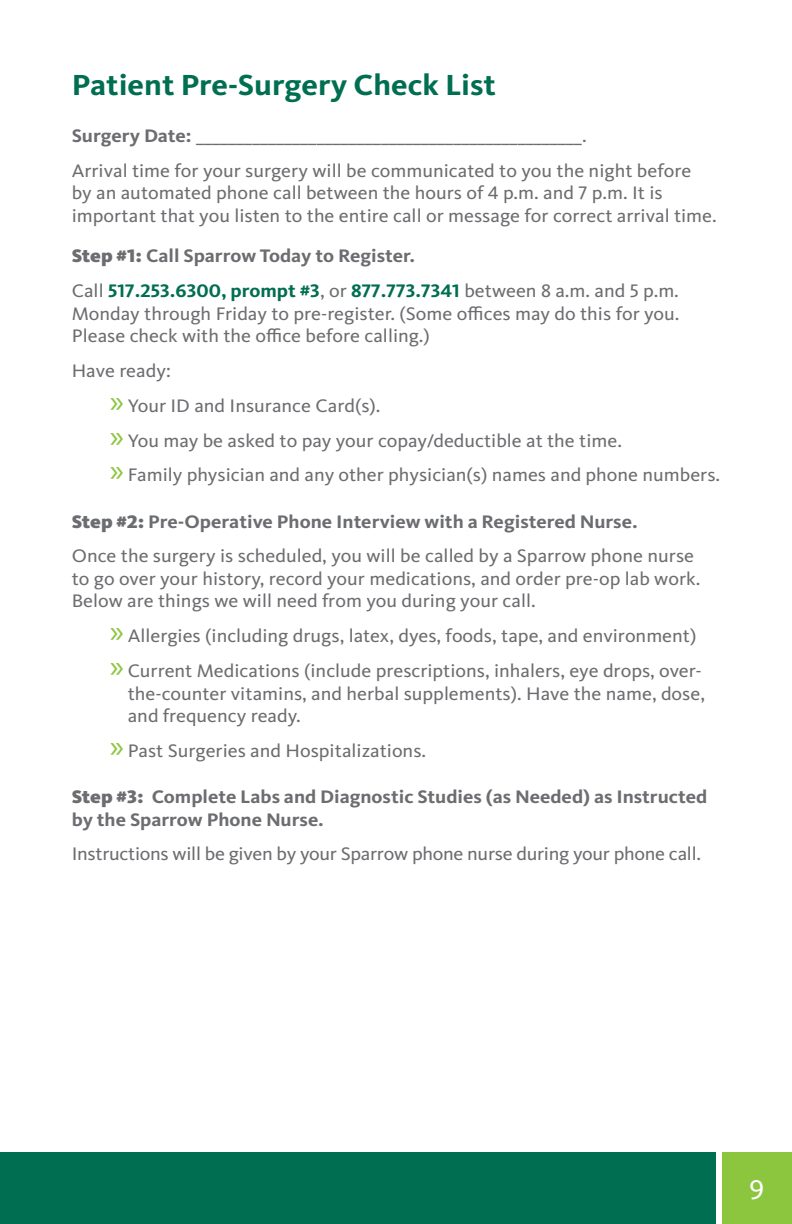
<style>
.page{position:relative;width:792px;height:1224px;background:#fff}
.page>*{position:absolute;margin:0;border:0;box-sizing:border-box;transform-origin:0 0}
.Subheader{font:700 30.2px "Kievit Pro";color:#006e51;scale:1.06 1}
.t1{font:28px "Kievit Pro";color:#fff}
.Text{font:18.8px/22.6px "Kievit Pro";color:#6c6d70;scale:1.06 1}
.Text-2{font:700 18.8px/22.6px "Kievit Pro";color:#6c6d70;scale:1.06 1}
.s1{font-weight:700}
.s2{font-weight:900}
.s3{font-weight:700;color:#006e51}
.s4{font-family:"Myriad Pro";font-size:32px;color:#8bc63e}
</style>
<div class="page">
<div style="left:0;top:1152px;width:719px;height:72px;background:#006e51"></div>
<div style="left:719px;top:1152px;width:73px;height:72px;background:#8bc63e"></div>
<div style="left:716px;top:1152px;width:6px;height:72px;background:#fff"></div>
<p class="Subheader" style="left:72px;top:67px;width:402px">Patient Pre-Surgery Check List</p>
<p class="Text" style="left:72px;top:124px;width:487px"><span class="s1">Surgery Date:</span> ________________________________________________.</p>
<p class="Text" style="left:72px;top:159px;width:610px">Arrival time for your surgery will be communicated to you the night before<br>by an automated phone call between the hours of 4 p.m. and 7 p.m. It is important that you listen to the entire call or message for correct arrival time.</p>
<p class="Text-2" style="left:72px;top:245px;width:326px"><span class="s2">Step #1:</span> Call Sparrow Today to Register.</p>
<p class="Text" style="left:72px;top:279px;width:575px;text-align:justify">Call <span class="s3">517.253.6300, prompt #3</span>, or <span class="s3">877.773.7341</span> between 8 a.m. and 5 p.m.<br>Monday through Friday to pre-register. (Some offices may do this for you.<br>Please check with the office before calling.)</p>
<p class="Text" style="left:72px;top:359px;width:95px">Have ready:</p>
<p class="Text" style="left:110px;top:394px;width:257px"><span class="s4">»</span> Your ID and Insurance Card(s).</p>
<p class="Text" style="left:110px;top:429px;width:485px"><span class="s4">»</span> You may be asked to pay your copay/deductible at the time.</p>
<p class="Text" style="left:110px;top:464px;width:577px"><span class="s4">»</span> Family physician and any other physician(s) names and phone numbers.</p>
<p class="Text-2" style="left:72px;top:510px;width:535px"><span class="s2">Step #2:</span> Pre-Operative Phone Interview with a Registered Nurse.</p>
<p class="Text" style="left:72px;top:545px;width:595px">Once the surgery is scheduled, you will be called by a Sparrow phone nurse to go over your history, record your medications, and order pre-op lab work.<br>Below are things we will need from you during your call.</p>
<p class="Text" style="left:110px;top:624px;width:555px"><span class="s4">»</span> Allergies (including drugs, latex, dyes, foods, tape, and environment)</p>
<p class="Text" style="left:128px;top:659px;width:546px;text-indent:-18px"><span class="s4">»</span> Current Medications (include prescriptions, inhalers, eye drops, over&shy;the-counter vitamins, and herbal supplements). Have the name, dose, and frequency ready.</p>
<p class="Text" style="left:110px;top:739px;width:300px"><span class="s4">»</span> Past Surgeries and Hospitalizations.</p>
<p class="Text-2" style="left:72px;top:785px;width:601px"><span class="s2">Step #3:</span> Complete Labs and Diagnostic Studies (as Needed) as Instructed by the Sparrow Phone Nurse.</p>
<p class="Text" style="left:72px;top:843px;width:595px">Instructions will be given by your Sparrow phone nurse during your phone call.</p>
<h2 class="t1" style="left:750px;top:1172px;width:16px">9</h2>
</div>
